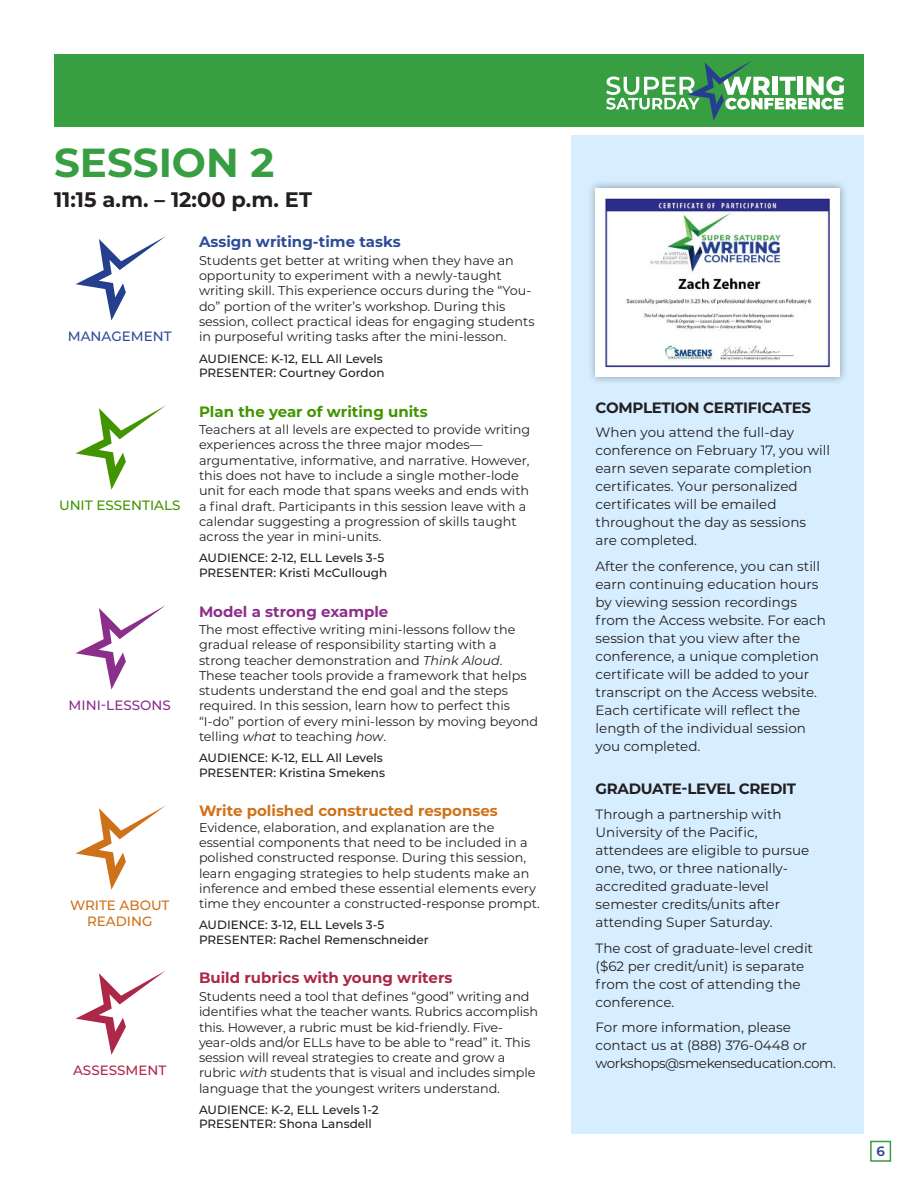
<style>
.page{position:relative;width:918px;height:1188px;background:#fff}
.page>*{position:absolute;margin:0;border:0;box-sizing:border-box;transform-origin:0 0}
.t1{font:700 40.5px "Montserrat";color:#389e42}
.t2{font:700 21px "Montserrat";color:#231f20}
.t3{font:700 15px "Montserrat";letter-spacing:-.02em;color:#231f20}
.t4{font:700 15px "Montserrat";color:#cf7119}
.t5{font:700 15px "Montserrat";color:#ac2748}
.t6{font:700 15px "Montserrat";color:#419500}
.t7{font:700 15px "Montserrat";color:#2e4b98}
.t8{font:700 15px "Montserrat";color:#8c2e8b}
.t9{font:13.5px/18px "Montserrat";color:#231f20}
.t10{font:500 13.5px/16.2px "Montserrat";color:#cf7119;text-align:center}
.t11{font:500 13.5px "Montserrat";color:#419500}
.t12{font:500 13.5px "Montserrat";color:#8c2e8b}
.t13{font:500 13.5px "Montserrat";color:#2e4b98}
.t14{font:500 13.5px "Montserrat";color:#ac2748}
.t15{font:600 13.5px "Montserrat";color:#253f8e}
.t16{font:12.75px/15.3px "Montserrat";color:#231f20}
.t17{font:500 12px/14.4px "Montserrat";color:#231f20}
.s1{font-style:italic}
</style>
<div class="page">
<div style="left:870px;top:1141px;width:21px;height:21px;border:2px solid #389e42"></div>
<div style="left:571px;top:135px;width:293px;height:999px;background:#d6eeff"></div>
<div style="left:587px;top:180px;width:261px;height:205px;background:#231f20;opacity:.4"></div>
<img style="left:596px;top:188px;width:244px;height:189px">
<svg style="left:76px;top:236px;width:90px;height:84px"></svg>
<svg style="left:76px;top:405px;width:90px;height:85px"></svg>
<svg style="left:76px;top:605px;width:90px;height:85px"></svg>
<svg style="left:76px;top:805px;width:90px;height:85px"></svg>
<svg style="left:76px;top:970px;width:90px;height:85px"></svg>
<div style="left:54px;top:54px;width:810px;height:73px;background:#389e42"></div>
<svg style="left:606px;top:61px;width:238px;height:60px"></svg>
<p class="t1" style="left:54px;top:134px;width:222px">SESSION 2</p>
<p class="t2" style="left:54px;top:184px;width:259px">11:15 a.m. – 12:00 p.m. ET</p>
<p class="t7" style="left:199px;top:231px;width:203px">Assign writing-time tasks</p>
<p class="t16" style="left:199px;top:252px;width:337px">Students get better at writing when they have an opportunity to experiment with a newly-taught writing skill. This experience occurs during the “You&shy;do” portion of the writer’s workshop. During this session, collect practical ideas for engaging students in purposeful writing tasks after the mini-lesson.</p>
<p class="t17" style="left:199px;top:351px;width:187px">AUDIENCE: K-12, ELL All Levels<br>PRESENTER: Courtney Gordon</p>
<p class="t6" style="left:199px;top:401px;width:230px">Plan the year of writing units</p>
<p class="t16" style="left:199px;top:422px;width:333px">Teachers at all levels are expected to provide writing experiences across the three major modes— argumentative, informative, and narrative. However, this does not have to include a single mother-lode unit for each mode that spans weeks and ends with a final draft. Participants in this session leave with a calendar suggesting a progression of skills taught across the year in mini-units.</p>
<p class="t17" style="left:199px;top:550px;width:190px">AUDIENCE: 2-12, ELL Levels 3-5<br>PRESENTER: Kristi McCullough</p>
<p class="t8" style="left:199px;top:600px;width:191px">Model a strong example</p>
<p class="t16" style="left:199px;top:621px;width:341px">The most effective writing mini-lessons follow the gradual release of responsibility starting with a strong teacher demonstration and <span class="s1">Think Aloud</span>.<br>These teacher tools provide a framework that helps students understand the end goal and the steps required. In this session, learn how to perfect this “I-do” portion of every mini-lesson by moving beyond telling <span class="s1">what</span> to teaching <span class="s1">how</span>.</p>
<p class="t17" style="left:199px;top:750px;width:188px">AUDIENCE: K-12, ELL All Levels<br>PRESENTER: Kristina Smekens</p>
<p class="t4" style="left:199px;top:800px;width:300px">Write polished constructed responses</p>
<p class="t16" style="left:199px;top:819px;width:342px">Evidence, elaboration, and explanation are the essential components that need to be included in a polished constructed response. During this session, learn engaging strategies to help students make an inference and embed these essential elements every time they encounter a constructed-response prompt.</p>
<p class="t17" style="left:199px;top:917px;width:231px">AUDIENCE: 3-12, ELL Levels 3-5<br>PRESENTER: Rachel Remenschneider</p>
<p class="t5" style="left:199px;top:967px;width:255px">Build rubrics with young writers</p>
<p class="t16" style="left:199px;top:988px;width:341px">Students need a tool that defines “good” writing and identifies what the teacher wants. Rubrics accomplish this. However, a rubric must be kid-friendly. Five&shy;year-olds and/or ELLs have to be able to “read” it. This session will reveal strategies to create and grow a rubric <span class="s1">with</span> students that is visual and includes simple language that the youngest writers understand.</p>
<p class="t17" style="left:199px;top:1102px;width:181px">AUDIENCE: K-2, ELL Levels 1-2<br>PRESENTER: Shona Lansdell</p>
<p class="t13" style="left:68px;top:327px;width:105px">MANAGEMENT</p>
<p class="t11" style="left:59px;top:496px;width:123px">UNIT ESSENTIALS</p>
<p class="t12" style="left:69px;top:696px;width:104px">MINI-LESSONS</p>
<p class="t10" style="left:70px;top:897px;width:101px">WRITE ABOUT<br>READING</p>
<p class="t14" style="left:73px;top:1061px;width:95px">ASSESSMENT</p>
<p class="t3" style="left:596px;top:397px;width:217px">COMPLETION CERTIFICATES</p>
<p class="t9" style="left:596px;top:423px;width:236px">When you attend the full-day conference on February 17, you will earn seven separate completion certificates. Your personalized certificates will be emailed throughout the day as sessions are completed.</p>
<p class="t9" style="left:596px;top:557px;width:232px">After the conference, you can still earn continuing education hours by viewing session recordings from the Access website. For each session that you view after the conference, a unique completion certificate will be added to your transcript on the Access website.<br>Each certificate will reflect the length of the individual session you completed.</p>
<p class="t3" style="left:596px;top:778px;width:202px">GRADUATE-LEVEL CREDIT</p>
<p class="t9" style="left:596px;top:805px;width:215px">Through a partnership with<br>University of the Pacific, attendees are eligible to pursue one, two, or three nationally&shy;accredited graduate-level semester credits/units after attending Super Saturday.</p>
<p class="t9" style="left:596px;top:938px;width:219px">The cost of graduate-level credit ($62 per credit/unit) is separate from the cost of attending the conference.</p>
<p class="t9" style="left:596px;top:1018px;width:242px">For more information, please contact us at (888) 376-0448 or workshops@smekenseducation.com.</p>
<p class="t15" style="left:876px;top:1142px;width:10px">6</p>
</div>
